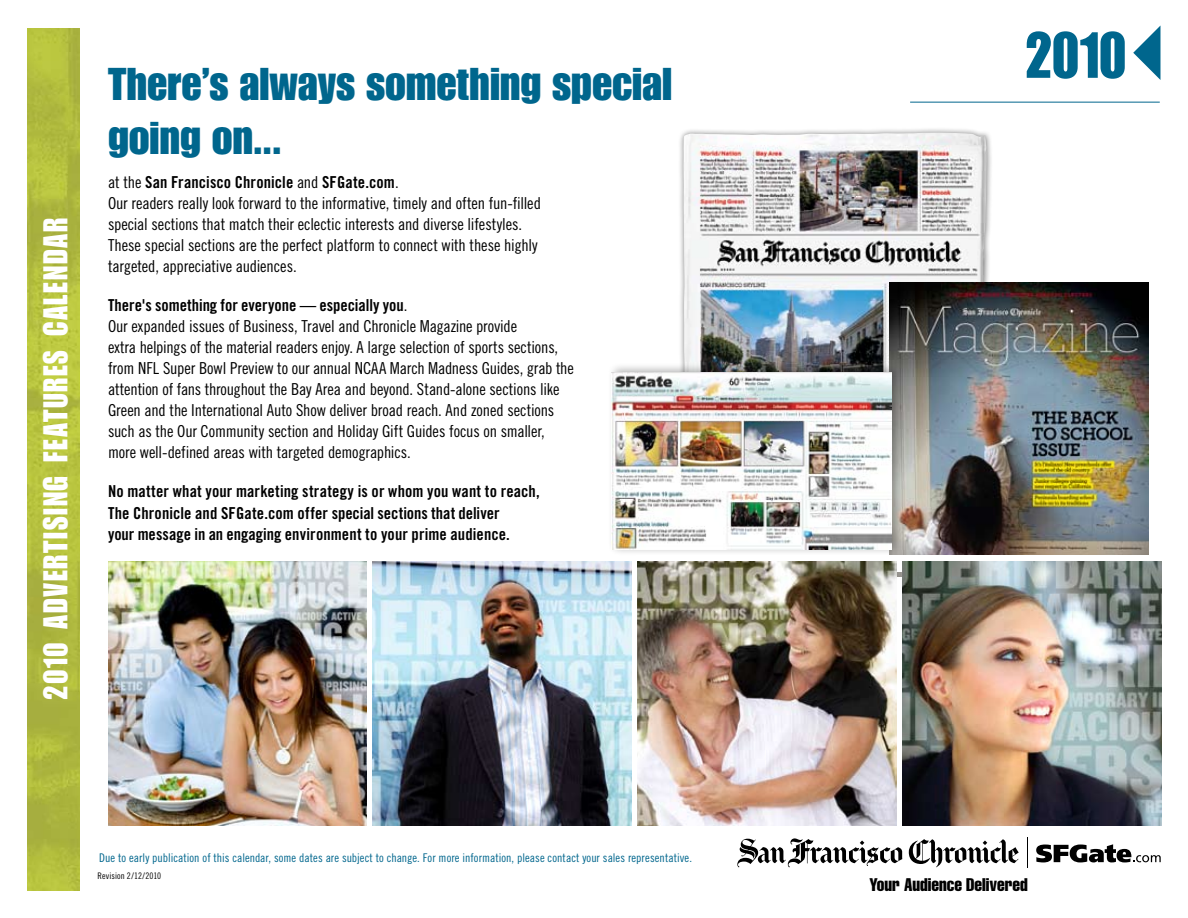
<style>
.page{position:relative;width:1188px;height:918px;background:#fff}
.page>*{position:absolute;margin:0;border:0;box-sizing:border-box;transform-origin:0 0}
.t1{font:63.75px "Impact";color:#00668d;scale:.9 1}
.t2{font:45px/54px "Impact";color:#00668d}
.t3{font:33.75px "Impact";letter-spacing:.055em;color:#fff;scale:.9 1}
.t4{font:extra-condensed 18px "Helvetica";color:#000}
.t5{font:16.5px/21px "Trade Gothic Cond Eighteen";letter-spacing:-.01em;color:#000}
.t6{font:16.5px/21px "Trade Gothic Bold Cond Twenty";letter-spacing:.005em;color:#000}
.t7{font:12px "Trade Gothic Cond Eighteen";letter-spacing:.005em;color:#00668d}
.t8{font:9px "Trade Gothic Cond Eighteen";letter-spacing:.005em;color:#000}
.s1{font-size:33.45px}
.s2{font-family:"Trade Gothic Cond Eighteen"}
</style>
<div class="page">
<img style="left:27px;top:28px;width:53px;height:863px">
<svg style="left:1133px;top:26px;width:27px;height:54px"></svg>
<hr style="left:910px;top:102px;width:250px;height:1px;background:#00668d">
<svg style="left:1036px;top:844px;width:125px;height:18px"></svg>
<hr style="left:1027px;top:837px;width:1px;height:30px;background:#000">
<svg style="left:737px;top:838px;width:165px;height:29px"></svg>
<svg style="left:909px;top:839px;width:110px;height:28px"></svg>
<div style="left:677px;top:127px;width:352px;height:423px;background:#000;opacity:.5"></div>
<img style="left:684px;top:133px;width:303px;height:229px">
<img style="left:889px;top:282px;width:259px;height:294px">
<div style="left:608px;top:362px;width:305px;height:201px;background:#000;opacity:.3"></div>
<img style="left:611px;top:372px;width:280px;height:178px">
<div style="left:637px;top:555px;width:532px;height:17px;background:#fff"></div>
<img style="left:108px;top:561px;width:258px;height:264px">
<img style="left:373px;top:561px;width:258px;height:264px">
<img style="left:638px;top:561px;width:259px;height:264px">
<img style="left:902px;top:561px;width:259px;height:264px">
<h3 class="t3" style="left:36px;top:700px;width:537px;rotate:-90deg"><span class="s1">2010</span> advertising features calendar</h3>
<h2 class="t2" style="left:108px;top:57px;width:566px">There’s always something special going on...</h2>
<p class="t6" style="left:108px;top:172px;width:292px"><span class="s2">at the</span> San Francisco Chronicle <span class="s2">and</span> SFGate.com<span class="s2">.</span></p>
<p class="t5" style="left:108px;top:193px;width:434px">Our readers really look forward to the informative, timely and often fun-filled special sections that match their eclectic interests and diverse lifestyles.<br>These special sections are the perfect platform to connect with these highly targeted, appreciative audiences.</p>
<p class="t6" style="left:108px;top:295px;width:301px">There's something for everyone — especially you<span class="s2">.</span></p>
<p class="t5" style="left:108px;top:316px;width:467px">Our expanded issues of Business, Travel and Chronicle Magazine provide<br>extra helpings of the material readers enjoy. A large selection of sports sections, from NFL Super Bowl Preview to our annual NCAA March Madness Guides, grab the attention of fans throughout the Bay Area and beyond. Stand-alone sections like Green and the International Auto Show deliver broad reach. And zoned sections such as the Our Community section and Holiday Gift Guides focus on smaller, more well-defined areas with targeted demographics.</p>
<p class="t6" style="left:108px;top:481px;width:433px">No matter what your marketing strategy is or whom you want to reach,<br>The Chronicle and SFGate.com offer special sections that deliver<br>your message in an engaging environment to your prime audience.</p>
<p class="t7" style="left:99px;top:850px;width:595px">Due to early publication of this calendar, some dates are subject to change. For more information, please contact your sales representative.</p>
<p class="t8" style="left:98px;top:871px;width:65px">Revision 2/12/2010</p>
<h1 class="t1" style="left:1025px;top:18px;width:114px">2010</h1>
<p class="t4" style="left:870px;top:873px;width:160px">Your Audience Delivered</p>
</div>
